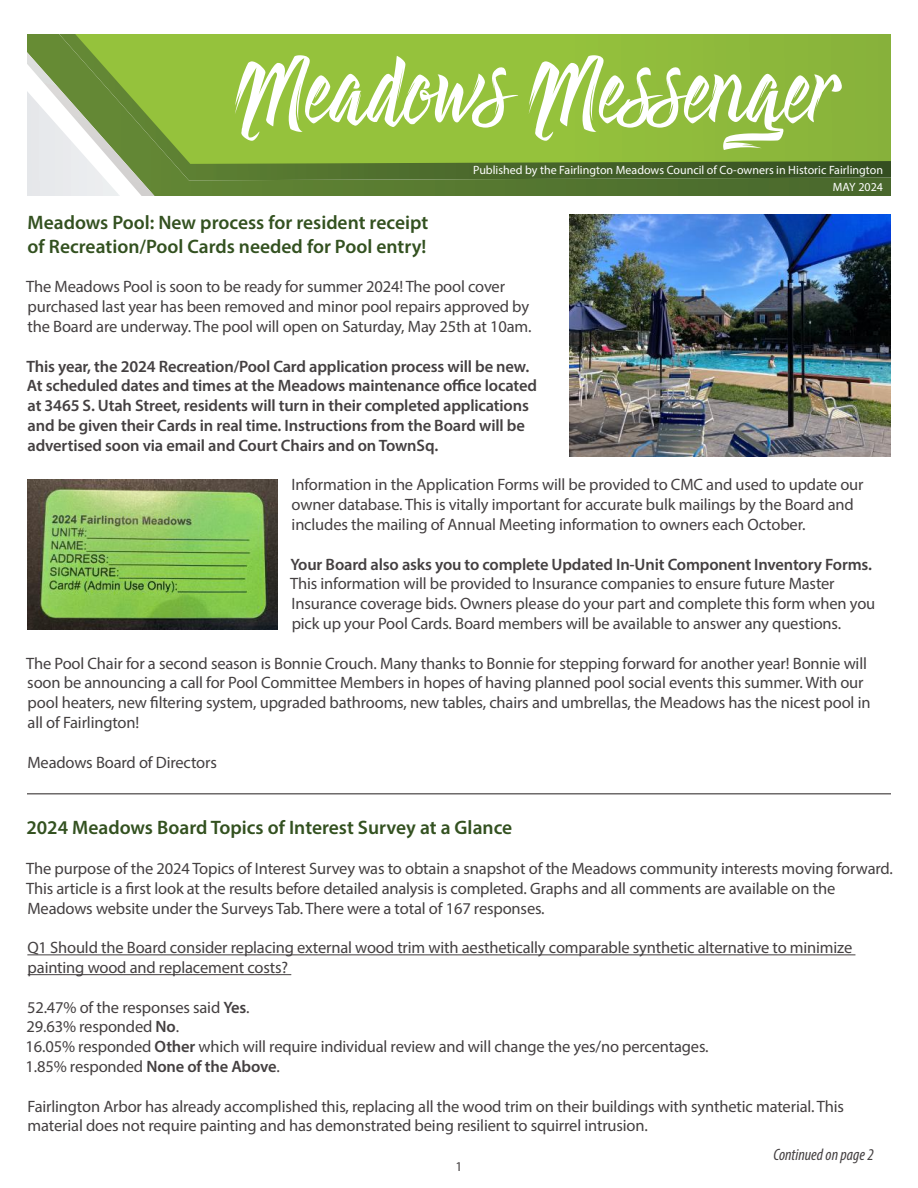
<style>
.page{position:relative;width:918px;height:1188px;background:#fff}
.page>*{position:absolute;margin:0;border:0;box-sizing:border-box;transform-origin:0 0}
.t1{font:130.5px "Absolute";color:#fff}
.t2{font:600 19.5px/23.4px "Myriad Pro";color:#335120}
.t3{font:16.5px/19.8px "Myriad Pro";letter-spacing:-.01em;color:#444041}
.t4{font:600 16.5px/19.8px "Myriad Pro";letter-spacing:-.01em;color:#444041}
.t5{font:italic condensed 16.5px "Myriad Pro";color:#444041}
.t6{font:13.5px "Myriad Pro";color:#444041}
.t7{font:12px "Myriad Pro";color:#fff}
.s1{font-weight:600}
</style>
<div class="page">
<svg style="left:27px;top:34px;width:864px;height:162px;background:#54752f"></svg>
<img style="left:27px;top:35px;width:165px;height:161px">
<img style="left:35px;top:34px;width:856px;height:146px">
<svg style="left:45px;top:34px;width:846px;height:130px;background:#8fbb3b"></svg>
<svg style="left:27px;top:61px;width:108px;height:135px"></svg>
<hr style="left:27px;top:954px;width:828px;height:1px;background:#444041">
<hr style="left:28px;top:974px;width:263px;height:1px;background:#444041">
<hr style="left:27px;top:794px;width:864px;height:1px;background:#241f1f">
<img style="left:569px;top:215px;width:322px;height:241px">
<img style="left:27px;top:480px;width:251px;height:150px">
<h1 class="t1" style="left:232px;top:23px;width:615px">MeadowsMessenger</h1>
<p class="t7" style="left:473px;top:163px;width:411px">Published by the Fairlington Meadows Council of Co-owners in Historic Fairlington</p>
<p class="t7" style="left:833px;top:179px;width:52px">MAY 2024</p>
<p class="t2" style="left:28px;top:211px;width:402px">Meadows Pool: New process for resident receipt of Recreation/Pool Cards needed for Pool entry!</p>
<p class="t3" style="left:26px;top:277px;width:507px">The Meadows Pool is soon to be ready for summer 2024! The pool cover purchased last year has been removed and minor pool repairs approved by the Board are underway. The pool will open on Saturday, May 25th at 10am.</p>
<p class="t4" style="left:27px;top:356px;width:512px">This year, the 2024 Recreation/Pool Card application process will be new.<br>At scheduled dates and times at the Meadows maintenance office located at 3465 S. Utah Street, residents will turn in their completed applications and be given their Cards in real time. Instructions from the Board will be advertised soon via email and Court Chairs and on TownSq.</p>
<p class="t3" style="left:292px;top:475px;width:574px">Information in the Application Forms will be provided to CMC and used to update our owner database. This is vitally important for accurate bulk mailings by the Board and includes the mailing of Annual Meeting information to owners each October.</p>
<p class="t4" style="left:291px;top:554px;width:583px">Your Board also asks you to complete Updated In-Unit Component Inventory Forms.</p>
<p class="t3" style="left:290px;top:574px;width:587px">This information will be provided to Insurance companies to ensure future Master<br>Insurance coverage bids. Owners please do your part and complete this form when you pick up your Pool Cards. Board members will be available to answer any questions.</p>
<p class="t3" style="left:26px;top:653px;width:846px">The Pool Chair for a second season is Bonnie Crouch. Many thanks to Bonnie for stepping forward for another year! Bonnie will soon be announcing a call for Pool Committee Members in hopes of having planned pool social events this summer. With our pool heaters, new filtering system, upgraded bathrooms, new tables, chairs and umbrellas, the Meadows has the nicest pool in all of Fairlington!</p>
<p class="t3" style="left:27px;top:752px;width:191px">Meadows Board of Directors</p>
<p class="t2" style="left:26px;top:816px;width:487px">2024 Meadows Board Topics of Interest Survey at a Glance</p>
<p class="t3" style="left:26px;top:858px;width:868px">The purpose of the 2024 Topics of Interest Survey was to obtain a snapshot of the Meadows community interests moving forward.<br>This article is a first look at the results before detailed analysis is completed. Graphs and all comments are available on the<br>Meadows website under the Surveys Tab. There were a total of 167 responses.</p>
<p class="t3" style="left:27px;top:938px;width:826px">Q1 Should the Board consider replacing external wood trim with aesthetically comparable synthetic alternative to minimize painting wood and replacement costs?</p>
<p class="t3" style="left:26px;top:997px;width:685px">52.47% of the responses said <span class="s1">Yes</span>.<br>29.63% responded <span class="s1">No</span>.<br>16.05% responded <span class="s1">Other</span> which will require individual review and will change the yes/no percentages.<br>1.85% responded <span class="s1">None of the Above</span>.</p>
<p class="t3" style="left:28px;top:1096px;width:818px">Fairlington Arbor has already accomplished this, replacing all the wood trim on their buildings with synthetic material. This material does not require painting and has demonstrated being resilient to squirrel intrusion.</p>
<p class="t5" style="left:773px;top:1145px;width:102px">Continued on page 2</p>
<p class="t6" style="left:456px;top:1158px;width:8px">1</p>
</div>
